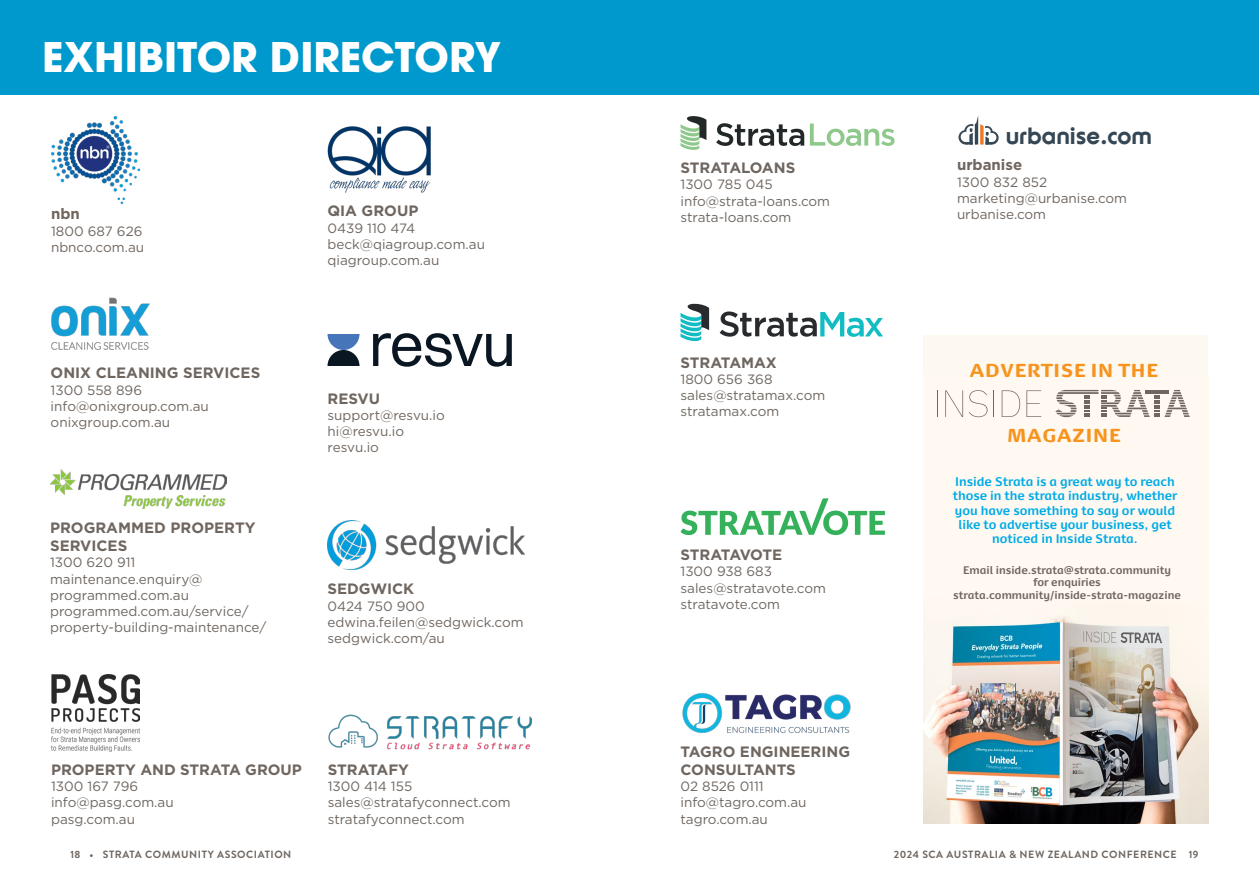
<style>
.page{position:relative;width:1259px;height:893px;background:#fff}
.page>*{position:absolute;margin:0;border:0;box-sizing:border-box;transform-origin:0 0}
.t1{font:700 40.5px "ITC Avant Garde Pro";color:#fff}
.t2{font:700 24.3px "Universal Doomsday";color:#354755}
.t3{font:900 17.85px "Dancer Pro";letter-spacing:.045em;color:#f7941e}
.t4{font:700 15px/18px "Gotham";color:#6f6660}
.t5{font:700 15px "Gotham";letter-spacing:-.03em;color:#6f6660}
.t6{font:13.5px/16.2px "Gotham";color:#6f6660}
.t7{font:700 12px/14.4px "Dancer Pro";color:#00abe6;text-align:center}
.t8{font:700 10.5px/12.6px "Dancer Pro";color:#6f6660;text-align:center}
.t9{font:700 10.5px "Brandon Grotesque";letter-spacing:.05em;color:#6f6660}
</style>
<div class="page">
<div style="left:0;top:0;width:1259px;height:95px;background:#0099cd"></div>
<img style="left:51px;top:297px;width:99px;height:53px">
<img style="left:51px;top:116px;width:88px;height:87px">
<img style="left:327px;top:126px;width:104px;height:67px">
<img style="left:50px;top:470px;width:177px;height:39px">
<img style="left:51px;top:675px;width:88px;height:76px">
<svg style="left:373px;top:333px;width:139px;height:34px"></svg>
<svg style="left:327px;top:334px;width:32px;height:32px"></svg>
<img style="left:327px;top:520px;width:198px;height:49px">
<img style="left:328px;top:714px;width:204px;height:36px">
<svg style="left:680px;top:116px;width:26px;height:34px"></svg>
<svg style="left:716px;top:123px;width:88px;height:23px"></svg>
<svg style="left:810px;top:124px;width:84px;height:22px"></svg>
<svg style="left:719px;top:311px;width:164px;height:26px"></svg>
<svg style="left:680px;top:304px;width:29px;height:37px"></svg>
<svg style="left:680px;top:498px;width:205px;height:37px"></svg>
<img style="left:682px;top:693px;width:169px;height:40px">
<svg style="left:958px;top:116px;width:40px;height:29px"></svg>
<div style="left:923px;top:335px;width:285px;height:489px;background:#fdf9f1"></div>
<img style="left:923px;top:389px;width:285px;height:435px">
<svg style="left:1055px;top:390px;width:134px;height:27px"></svg>
<svg style="left:937px;top:390px;width:1px;height:27px"></svg>
<svg style="left:945px;top:390px;width:18px;height:27px"></svg>
<svg style="left:969px;top:390px;width:18px;height:27px"></svg>
<svg style="left:993px;top:390px;width:1px;height:27px"></svg>
<svg style="left:1001px;top:390px;width:19px;height:27px"></svg>
<svg style="left:1026px;top:390px;width:15px;height:27px"></svg>
<h1 class="t1" style="left:42px;top:30px;width:460px">EXHIBITOR DIRECTORY</h1>
<p class="t4" style="left:51px;top:205px;width:30px">nbn</p>
<p class="t6" style="left:51px;top:222px;width:95px">1800 687 626 nbnco.com.au</p>
<p class="t4" style="left:51px;top:364px;width:211px">ONIX CLEANING SERVICES</p>
<p class="t6" style="left:51px;top:381px;width:160px">1300 558 896 info@onixgroup.com.au onixgroup.com.au</p>
<p class="t4" style="left:50px;top:519px;width:207px">PROGRAMMED PROPERTY<br>SERVICES</p>
<p class="t6" style="left:50px;top:554px;width:218px">1300 620 911 maintenance.enquiry@ programmed.com.au programmed.com.au/service/ property-building-maintenance/</p>
<p class="t4" style="left:327px;top:202px;width:92px">QIA GROUP</p>
<p class="t6" style="left:327px;top:219px;width:159px">0439 110 474 beck@qiagroup.com.au qiagroup.com.au</p>
<p class="t4" style="left:327px;top:389px;width:54px">RESVU</p>
<p class="t6" style="left:327px;top:407px;width:119px">support@resvu.io hi@resvu.io resvu.io</p>
<p class="t4" style="left:327px;top:580px;width:88px">SEDGWICK</p>
<p class="t6" style="left:327px;top:597px;width:198px">0424 750 900 edwina.feilen@sedgwick.com sedgwick.com/au</p>
<p class="t4" style="left:51px;top:761px;width:252px">PROPERTY AND STRATA GROUP</p>
<p class="t6" style="left:51px;top:778px;width:124px">1300 167 796 info@pasg.com.au pasg.com.au</p>
<p class="t4" style="left:328px;top:761px;width:83px">STRATAFY</p>
<p class="t6" style="left:328px;top:778px;width:184px">1300 414 155 sales@stratafyconnect.com stratafyconnect.com</p>
<p class="t4" style="left:680px;top:159px;width:116px">STRATALOANS</p>
<p class="t6" style="left:680px;top:176px;width:151px">1300 785 045 info@strata-loans.com strata-loans.com</p>
<p class="t4" style="left:680px;top:353px;width:98px">STRATAMAX</p>
<p class="t6" style="left:680px;top:371px;width:146px">1800 656 368 sales@stratamax.com stratamax.com</p>
<p class="t5" style="left:680px;top:545px;width:103px">STRATAVOTE</p>
<p class="t6" style="left:680px;top:563px;width:147px">1300 938 683 sales@stratavote.com stratavote.com</p>
<p class="t4" style="left:680px;top:743px;width:171px">TAGRO ENGINEERING<br>CONSULTANTS</p>
<p class="t6" style="left:680px;top:778px;width:128px">02 8526 0111 info@tagro.com.au tagro.com.au</p>
<h2 class="t2" style="left:1005px;top:122px;width:148px">urbanise.com</h2>
<p class="t4" style="left:957px;top:156px;width:67px">urbanise</p>
<p class="t6" style="left:957px;top:173px;width:172px">1300 832 852 marketing@urbanise.com urbanise.com</p>
<h3 class="t3" style="left:970px;top:357px;width:190px">ADVERTISE IN THE</h3>
<h3 class="t3" style="left:1007px;top:422px;width:115px">MAGAZINE</h3>
<p class="t7" style="left:952px;top:474px;width:226px">Inside Strata is a great way to reach those in the strata industry, whether you have something to say or would like to advertise your business, get noticed in Inside Strata.</p>
<p class="t8" style="left:953px;top:563px;width:229px">Email inside.strata@strata.community<br>for enquiries strata.community/inside-strata-magazine</p>
<p class="t9" style="left:70px;top:847px;width:223px">18 • STRATA COMMUNITY ASSOCIATION</p>
<p class="t9" style="left:893px;top:847px;width:306px">2024 SCA AUSTRALIA &amp; NEW ZEALAND CONFERENCE 19</p>
</div>
